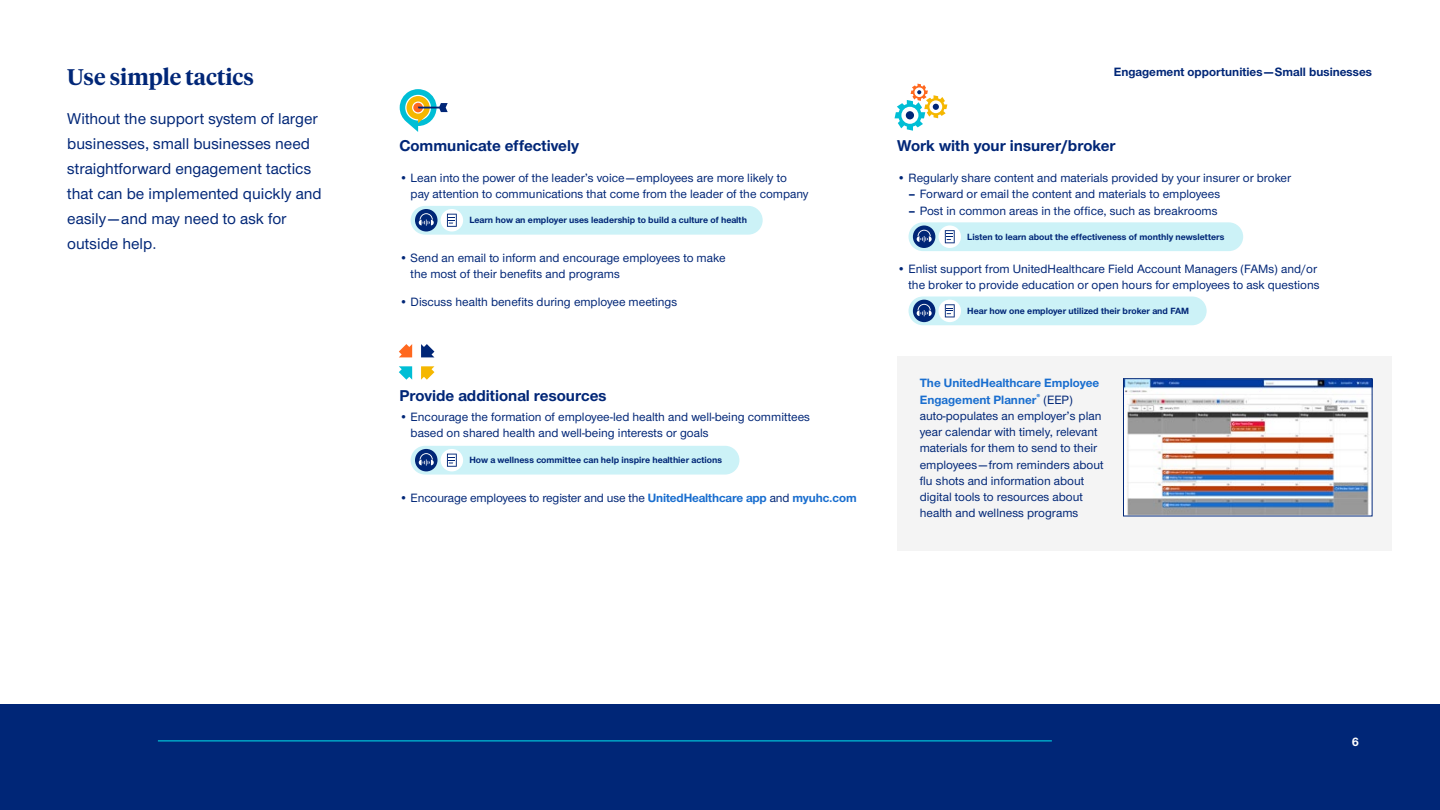
<style>
.page{position:relative;width:1440px;height:810px;background:#fff}
.page>*{position:absolute;margin:0;border:0;box-sizing:border-box;transform-origin:0 0}
.t1{font:600 22.5px "UHC Serif Headline";color:#002677}
.t2{font:500 16.25px/25px "UHC Sans";color:#002677}
.t3{font:700 16.25px "UHC Sans";color:#002677}
.t4{font:500 12.5px/16.2px "UHC Sans";color:#002677}
.t5{font:700 12.5px "UHC Sans";color:#002677}
.t6{font:700 12.5px "UHC Sans";color:#fff}
.t7{font:700 9.38px "UHC Sans";color:#002677}
.s1{font-weight:700}
.s2{font-weight:700;color:#196ecf}
</style>
<div class="page">
<div style="left:0;top:704px;width:1440px;height:106px;background:#002677"></div>
<svg style="left:400px;top:89px;width:48px;height:43px"></svg>
<svg style="left:895px;top:84px;width:52px;height:47px"></svg>
<svg style="left:421px;top:344px;width:13px;height:13px"></svg>
<svg style="left:399px;top:344px;width:13px;height:13px"></svg>
<svg style="left:421px;top:366px;width:13px;height:14px"></svg>
<svg style="left:399px;top:366px;width:13px;height:14px"></svg>
<hr style="left:158px;top:740px;width:894px;height:1px;background:#00bed5">
<div style="left:411px;top:206px;width:352px;height:29px;background:#ccf2f7;border-radius:14px"></div>
<div style="left:441px;top:209px;width:22px;height:23px;background:#fff;border-radius:50%"></div>
<svg style="left:447px;top:214px;width:10px;height:13px"></svg>
<svg style="left:415px;top:209px;width:23px;height:23px"></svg>
<svg style="left:419px;top:213px;width:15px;height:13px"></svg>
<div style="left:909px;top:222px;width:334px;height:29px;background:#ccf2f7;border-radius:14px"></div>
<div style="left:939px;top:225px;width:22px;height:23px;background:#fff;border-radius:50%"></div>
<svg style="left:945px;top:230px;width:10px;height:13px"></svg>
<div style="left:913px;top:225px;width:22px;height:23px;background:#002677;border-radius:50%"></div>
<svg style="left:917px;top:230px;width:15px;height:12px"></svg>
<div style="left:909px;top:297px;width:298px;height:28px;background:#ccf2f7;border-radius:14px"></div>
<div style="left:939px;top:300px;width:22px;height:22px;background:#fff;border-radius:50%"></div>
<svg style="left:945px;top:304px;width:10px;height:13px"></svg>
<div style="left:913px;top:300px;width:22px;height:22px;background:#002677;border-radius:50%"></div>
<svg style="left:917px;top:304px;width:15px;height:12px"></svg>
<div style="left:411px;top:446px;width:328px;height:29px;background:#ccf2f7;border-radius:14px"></div>
<div style="left:441px;top:449px;width:22px;height:22px;background:#fff;border-radius:50%"></div>
<svg style="left:447px;top:454px;width:10px;height:13px"></svg>
<div style="left:415px;top:449px;width:23px;height:22px;background:#002677;border-radius:50%"></div>
<svg style="left:419px;top:453px;width:15px;height:13px"></svg>
<div style="left:897px;top:357px;width:495px;height:194px;background:#f4f4f4"></div>
<img style="left:1125px;top:381px;width:245px;height:133px">
<div style="left:1123px;top:379px;width:249px;height:137px;border:1px solid #002677"></div>
<h1 class="t1" style="left:67px;top:62px;width:188px">Use simple tactics</h1>
<h2 class="t2" style="left:67px;top:105px;width:256px">Without the support system of larger businesses, small businesses need straightforward engagement tactics that can be implemented quickly and easily—and may need to ask for outside help.</h2>
<p class="t5" style="left:1114px;top:63px;width:260px">Engagement opportunities—Small businesses</p>
<h2 class="t3" style="left:399px;top:135px;width:181px">Communicate effectively</h2>
<h2 class="t3" style="left:897px;top:135px;width:220px">Work with your insurer/broker</h2>
<p class="t4" style="left:411px;top:169px;width:399px;text-indent:-11px">• Lean into the power of the leader’s voice—employees are more likely to pay attention to communications that come from the leader of the company</p>
<p class="t7" style="left:469px;top:214px;width:279px">Learn how an employer uses leadership to build a culture of health</p>
<p class="t4" style="left:411px;top:249px;width:316px;text-indent:-11px">• Send an email to inform and encourage employees to make the most of their benefits and programs</p>
<p class="t4" style="left:399px;top:293px;width:280px">• Discuss health benefits during employee meetings</p>
<p class="t4" style="left:897px;top:169px;width:395px">• Regularly share content and materials provided by your insurer or broker</p>
<p class="t4" style="left:909px;top:186px;width:313px"><span class="s1">–</span> Forward or email the content and materials to employees</p>
<p class="t4" style="left:909px;top:202px;width:310px"><span class="s1">–</span> Post in common areas in the office, such as breakrooms</p>
<p class="t7" style="left:967px;top:230px;width:259px">Listen to learn about the effectiveness of monthly newsletters</p>
<p class="t4" style="left:897px;top:260px;width:424px;text-align:right">• Enlist support from UnitedHealthcare Field Account Managers (FAMs) and/or the broker to provide education or open hours for employees to ask questions</p>
<p class="t7" style="left:967px;top:305px;width:224px">Hear how one employer utilized their broker and FAM</p>
<h2 class="t3" style="left:399px;top:385px;width:209px">Provide additional resources</h2>
<p class="t4" style="left:920px;top:375px;width:185px"><span class="s2">The UnitedHealthcare Employee<br>Engagement Planner</span><sup>®</sup> (EEP) auto-populates an employer’s plan year calendar with timely, relevant materials for them to send to their employees—from reminders about flu shots and information about digital tools to resources about health and wellness programs</p>
<p class="t4" style="left:411px;top:408px;width:401px;text-indent:-11px">• Encourage the formation of employee-led health and well-being committees based on shared health and well-being interests or goals</p>
<p class="t7" style="left:469px;top:454px;width:254px">How a wellness committee can help inspire healthier actions</p>
<p class="t4" style="left:399px;top:489px;width:459px">• Encourage employees to register and use the <span class="s2">UnitedHealthcare app</span> and <span class="s2">myuhc.com</span></p>
<p class="t6" style="left:1352px;top:733px;width:9px">6</p>
</div>
